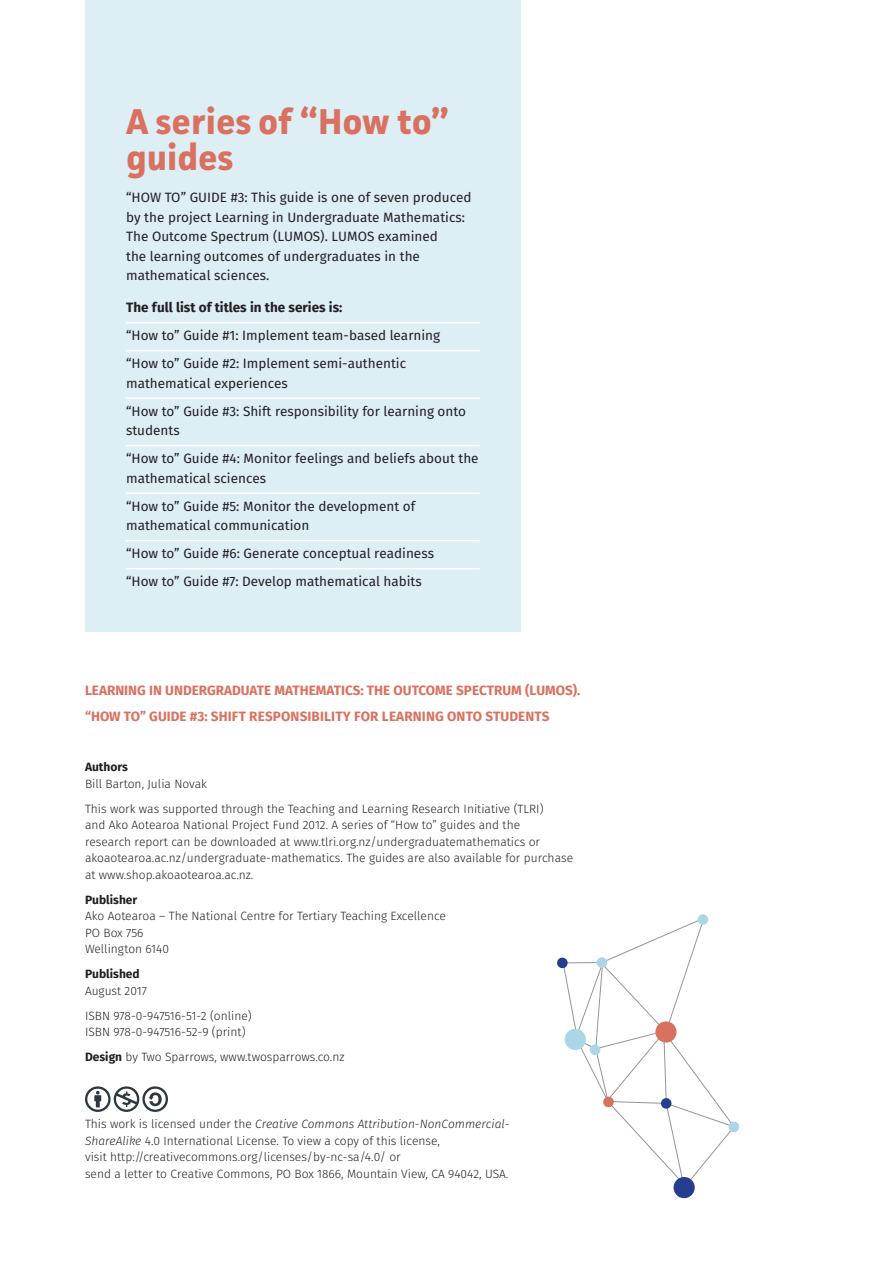
<style>
.page{position:relative;width:893px;height:1263px;background:#fff}
.page>*{position:absolute;margin:0;border:0;box-sizing:border-box;transform-origin:0 0}
.t1{font:700 36px/36px "Facit";color:#d97160}
.t2{font:13.5px/28px "Fira Sans";color:#231f20}
.t3{font:700 13.5px/26.5px "Fira Sans";color:#d97160}
.t4{font:700 13.5px "Fira Sans";color:#231f20}
.t5{font:300 12px/16.5px "Fira Sans";color:#231f20}
.t6{font:700 12px "Fira Sans";color:#231f20}
.s1{font-weight:700}
.s2{font-style:italic}
</style>
<div class="page">
<svg style="left:85px;top:1086px;width:83px;height:26px"></svg>
<div style="left:85px;top:0;width:436px;height:631px;background:#ddeef5"></div>
<hr style="left:126px;top:322px;width:354px;height:1px;background:#fff">
<hr style="left:126px;top:350px;width:354px;height:1px;background:#fff">
<hr style="left:126px;top:397px;width:354px;height:2px;background:#fff">
<hr style="left:126px;top:445px;width:354px;height:1px;background:#fff">
<hr style="left:126px;top:492px;width:354px;height:2px;background:#fff">
<hr style="left:126px;top:540px;width:354px;height:1px;background:#fff">
<hr style="left:126px;top:568px;width:354px;height:1px;background:#fff">
<svg style="left:557px;top:914px;width:183px;height:285px"></svg>
<h1 class="t1" style="left:126px;top:103px;width:325px">A series of “How to” guides</h1>
<p class="t2" style="left:126px;top:189px;width:347px;line-height:19.5px">“HOW TO” GUIDE #3: This guide is one of seven produced by the project Learning in Undergraduate Mathematics:<br>The Outcome Spectrum (LUMOS). LUMOS examined<br>the learning outcomes of undergraduates in the mathematical sciences.</p>
<p class="t4" style="left:126px;top:298px;width:218px">The full list of titles in the series is:</p>
<p class="t2" style="left:126px;top:323px;width:316px">“How to” Guide #1: Implement team-based learning “How to” Guide #2: Implement semi-authentic</p>
<p class="t2" style="left:126px;top:370px;width:341px">mathematical experiences<br>“How to” Guide #3: Shift responsibility for learning onto</p>
<p class="t2" style="left:126px;top:418px;width:354px">students<br>“How to” Guide #4: Monitor feelings and beliefs about the</p>
<p class="t2" style="left:126px;top:465px;width:291px">mathematical sciences<br>“How to” Guide #5: Monitor the development of</p>
<p class="t2" style="left:126px;top:513px;width:309px">mathematical communication<br>“How to” Guide #6: Generate conceptual readiness “How to” Guide #7: Develop mathematical habits</p>
<p class="t3" style="left:85px;top:678px;width:497px">LEARNING IN UNDERGRADUATE MATHEMATICS: THE OUTCOME SPECTRUM (LUMOS). “HOW TO” GUIDE #3: SHIFT RESPONSIBILITY FOR LEARNING ONTO STUDENTS</p>
<p class="t6" style="left:85px;top:759px;width:44px">Authors</p>
<p class="t5" style="left:85px;top:772px;width:460px;line-height:25px">Bill Barton, Julia Novak<br>This work was supported through the Teaching and Learning Research Initiative (TLRI)</p>
<p class="t5" style="left:85px;top:818px;width:490px">and Ako Aotearoa National Project Fund 2012. A series of “How to” guides and the<br>research report can be downloaded at www.tlri.org.nz/undergraduatemathematics or akoaotearoa.ac.nz/undergraduate-mathematics. The guides are also available for purchase at www.shop.akoaotearoa.ac.nz.</p>
<p class="t6" style="left:85px;top:891px;width:54px">Publisher</p>
<p class="t5" style="left:85px;top:909px;width:362px">Ako Aotearoa – The National Centre for Tertiary Teaching Excellence<br>PO Box 756<br>Wellington 6140</p>
<p class="t6" style="left:85px;top:966px;width:56px">Published</p>
<p class="t5" style="left:85px;top:979px;width:168px;line-height:25px">August 2017<br>ISBN 978-0-947516-51-2 (online)</p>
<p class="t5" style="left:85px;top:1020px;width:261px;line-height:25px">ISBN 978-0-947516-52-9 (print)<br><span class="s1">Design</span> by Two Sparrows, www.twosparrows.co.nz</p>
<p class="t5" style="left:85px;top:1117px;width:426px">This work is licensed under the <span class="s2">Creative Commons Attribution-NonCommercial-ShareAlike</span> 4.0 International License. To view a copy of this license,<br>visit http://creativecommons.org/licenses/by-nc-sa/4.0/ or<br>send a letter to Creative Commons, PO Box 1866, Mountain View, CA 94042, USA.</p>
</div>
